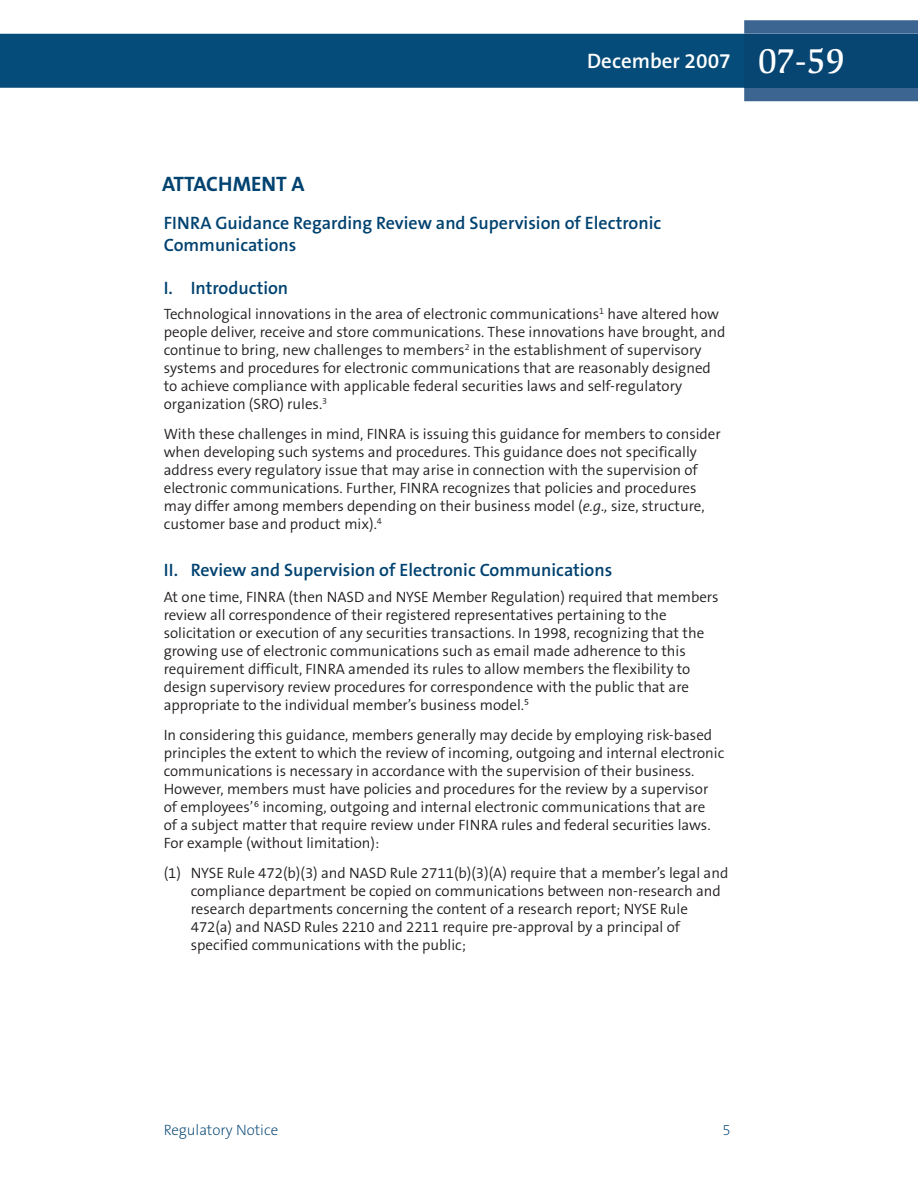
<style>
.page{position:relative;width:918px;height:1188px;background:#fff}
.page>*{position:absolute;margin:0;border:0;box-sizing:border-box;transform-origin:0 0}
.t1{font:600 21px "The Sans B6";color:#fff}
.t2{font:700 21px "The Sans B7";color:#004270}
.t3{font:600 18px/21.6px "The Sans B6";color:#004270}
.t4{font:300 15px/18px "The Sans B4";color:#231f20}
.t5{font:200 15px "The Sans B2";color:#004270}
.s1{font-family:"Slimbach LT";font-weight:500;font-size:36px}
.s2{font-style:italic}
</style>
<div class="page">
<div style="left:0;top:34px;width:744px;height:54px;background:#064c7a"></div>
<svg style="left:744px;top:20px;width:174px;height:81px;background:#3f6893"></svg>
<div style="left:744px;top:34px;width:174px;height:54px;background:#074573"></div>
<h1 class="t1" style="left:587px;top:50px;width:259px">December 2007 <span class="s1">07-59</span></h1>
<h1 class="t2" style="left:162px;top:173px;width:144px">ATTACHMENT A</h1>
<p class="t3" style="left:164px;top:213px;width:499px">FINRA Guidance Regarding Review and Supervision of Electronic<br>Communications</p>
<p class="t3" style="left:164px;top:277px;width:126px">I. Introduction</p>
<p class="t4" style="left:164px;top:305px;width:563px">Technological innovations in the area of electronic communications<sup>1</sup> have altered how people deliver, receive and store communications. These innovations have brought, and continue to bring, new challenges to members<sup>2</sup> in the establishment of supervisory systems and procedures for electronic communications that are reasonably designed to achieve compliance with applicable federal securities laws and self-regulatory organization (SRO) rules.<sup>3</sup></p>
<p class="t4" style="left:164px;top:425px;width:559px">With these challenges in mind, FINRA is issuing this guidance for members to consider when developing such systems and procedures. This guidance does not specifically address every regulatory issue that may arise in connection with the supervision of electronic communications. Further, FINRA recognizes that policies and procedures may differ among members depending on their business model (<span class="s2">e.g.,</span> size, structure, customer base and product mix).<sup>4</sup></p>
<p class="t3" style="left:164px;top:560px;width:450px">II. Review and Supervision of Electronic Communications</p>
<p class="t4" style="left:164px;top:588px;width:556px">At one time, FINRA (then NASD and NYSE Member Regulation) required that members review all correspondence of their registered representatives pertaining to the solicitation or execution of any securities transactions. In 1998, recognizing that the growing use of electronic communications such as email made adherence to this requirement difficult, FINRA amended its rules to allow members the flexibility to design supervisory review procedures for correspondence with the public that are appropriate to the individual member’s business model.<sup>5</sup></p>
<p class="t4" style="left:164px;top:726px;width:562px">In considering this guidance, members generally may decide by employing risk-based principles the extent to which the review of incoming, outgoing and internal electronic communications is necessary in accordance with the supervision of their business.<br>However, members must have policies and procedures for the review by a supervisor of employees’<sup>6</sup> incoming, outgoing and internal electronic communications that are<br>of a subject matter that require review under FINRA rules and federal securities laws.<br>For example (without limitation):</p>
<p class="t4" style="left:191px;top:864px;width:539px;text-indent:-27px">(1) NYSE Rule 472(b)(3) and NASD Rule 2711(b)(3)(A) require that a member’s legal and compliance department be copied on communications between non-research and research departments concerning the content of a research report; NYSE Rule 472(a) and NASD Rules 2210 and 2211 require pre-approval by a principal of specified communications with the public;</p>
<p class="t5" style="left:164px;top:1122px;width:116px">Regulatory Notice</p>
<p class="t5" style="left:723px;top:1122px;width:10px">5</p>
</div>
